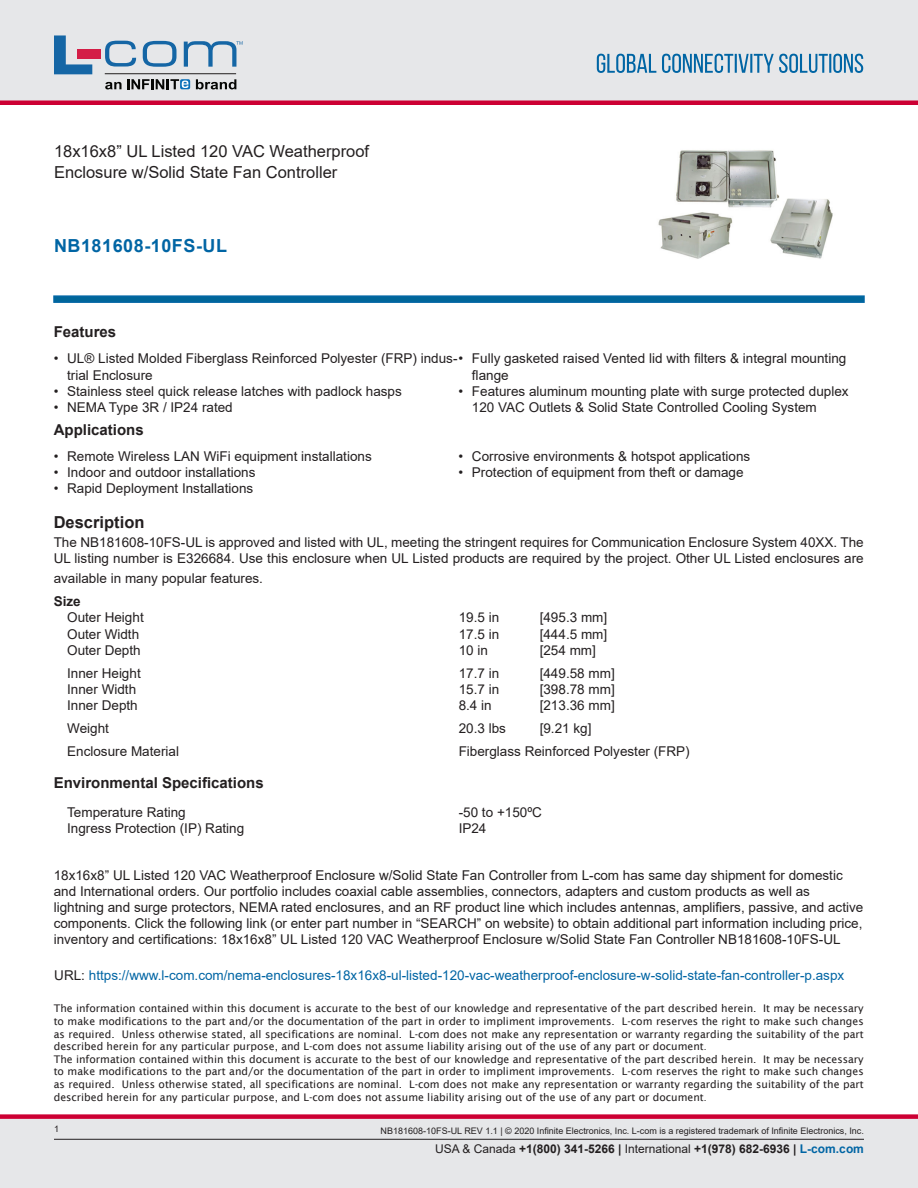
<style>
.page{position:relative;width:918px;height:1188px;background:#fff}
.page>*{position:absolute;margin:0;border:0;box-sizing:border-box;transform-origin:0 0}
.PN{font:700 18px "Arial";letter-spacing:.03em;color:#0065a4}
.Web_Description_Para{font:16.5px/21px "Arial";color:#231f20}
.Head1{font:700 16.5px "Arial";color:#231f20}
.LCOM_Section_Header{font:700 15px "Arial";color:#231f20}
.Web_Description_Para-2{font:13.5px/16.2px "Arial";color:#231f20}
.LCOM_List_Body{font:13.5px "Arial";color:#231f20}
.MarketingDescription{font:13.5px/16.2px "Arial";color:#231f20}
.Web_Description_Para-3{font:13.5px "Arial";color:#0065a4}
.Head2_after_Head1{font:700 13.5px "Arial";color:#231f20}
.t1{font:700 12px "Arial";color:#231f20}
.t2{font:10.5px/12.6px "Lucida Sans";color:#231f20;text-align:justify}
.t3{font:9px "Arial";color:#231f20}
.s1{color:#231f20}
.s2{font-size:9px}
.s3{font-weight:400}
.s4{color:#0065a4}
</style>
<div class="page">
<div style="left:0;top:1119px;width:918px;height:69px;background:#e6e7e9"></div>
<div style="left:0;top:1114px;width:918px;height:5px;background:#c03"></div>
<div style="left:0;top:0;width:918px;height:102px;background:#e6e7e9"></div>
<div style="left:0;top:100px;width:918px;height:5px;background:#c03"></div>
<hr style="left:54px;top:1139px;width:810px;height:1px;background:#231f20">
<svg style="left:597px;top:54px;width:266px;height:19px"></svg>
<svg style="left:53px;top:295px;width:812px;height:8px;background:#0f6ea3"></svg>
<hr style="left:105px;top:73px;width:131px;height:1px;background:#211e1e">
<svg style="left:54px;top:35px;width:38px;height:39px"></svg>
<svg style="left:143px;top:41px;width:34px;height:26px"></svg>
<svg style="left:105px;top:41px;width:31px;height:26px"></svg>
<div style="left:77px;top:49px;width:23px;height:10px;background:#d41e47"></div>
<svg style="left:180px;top:79px;width:10px;height:10px"></svg>
<svg style="left:196px;top:79px;width:40px;height:10px"></svg>
<svg style="left:105px;top:79px;width:83px;height:10px"></svg>
<svg style="left:184px;top:41px;width:59px;height:26px"></svg>
<img style="left:658px;top:150px;width:175px;height:109px">
<h1 class="Web_Description_Para" style="left:54px;top:141px;width:317px">18x16x8” UL Listed 120 VAC Weatherproof<br>Enclosure w/Solid State Fan Controller</h1>
<p class="PN" style="left:54px;top:233px;width:175px">NB181608-10FS-UL</p>
<p class="LCOM_Section_Header" style="left:54px;top:321px;width:64px">Features</p>
<p class="Web_Description_Para-2" style="left:67px;top:350px;width:781px;text-indent:-14px">• UL® Listed Molded Fiberglass Reinforced Polyester (FRP) indus-• Fully gasketed raised Vented lid with filters &amp; integral mounting trial Enclosure</p>
<p class="Web_Description_Para-2" style="left:54px;top:383px;width:350px">• Stainless steel quick release latches with padlock hasps</p>
<p class="Web_Description_Para-2" style="left:54px;top:399px;width:181px">• NEMA Type 3R / IP24 rated</p>
<p class="Web_Description_Para-2" style="left:472px;top:367px;width:38px">flange</p>
<p class="Web_Description_Para-2" style="left:472px;top:383px;width:378px;text-indent:-14px">• Features aluminum mounting plate with surge protected duplex<br>120 VAC Outlets &amp; Solid State Controlled Cooling System</p>
<p class="LCOM_Section_Header" style="left:54px;top:419px;width:92px">Applications</p>
<p class="Web_Description_Para-2" style="left:54px;top:448px;width:320px">• Remote Wireless LAN WiFi equipment installations</p>
<p class="Web_Description_Para-2" style="left:54px;top:464px;width:203px">• Indoor and outdoor installations</p>
<p class="Web_Description_Para-2" style="left:54px;top:480px;width:201px">• Rapid Deployment Installations</p>
<p class="Web_Description_Para-2" style="left:458px;top:448px;width:293px">• Corrosive environments &amp; hotspot applications</p>
<p class="Web_Description_Para-2" style="left:458px;top:464px;width:287px">• Protection of equipment from theft or damage</p>
<p class="Head1" style="left:54px;top:511px;width:92px">Description</p>
<p class="MarketingDescription" style="left:54px;top:534px;width:811px">The NB181608-10FS-UL is approved and listed with UL, meeting the stringent requires for Communication Enclosure System 40XX. The<br>UL listing number is E326684. Use this enclosure when UL Listed products are required by the project. Other UL Listed enclosures are</p>
<p class="MarketingDescription" style="left:54px;top:570px;width:211px">available in many popular features.</p>
<p class="Head2_after_Head1" style="left:54px;top:592px;width:29px">Size</p>
<p class="LCOM_List_Body" style="left:67px;top:608px;width:78px">Outer Height</p>
<p class="LCOM_List_Body" style="left:459px;top:608px;width:42px">19.5 in</p>
<p class="LCOM_List_Body" style="left:540px;top:608px;width:69px">[495.3 mm]</p>
<p class="LCOM_List_Body" style="left:67px;top:625px;width:74px">Outer Width</p>
<p class="LCOM_List_Body" style="left:459px;top:625px;width:42px">17.5 in</p>
<p class="LCOM_List_Body" style="left:540px;top:625px;width:69px">[444.5 mm]</p>
<p class="LCOM_List_Body" style="left:67px;top:641px;width:75px">Outer Depth</p>
<p class="LCOM_List_Body" style="left:459px;top:641px;width:31px">10 in</p>
<p class="LCOM_List_Body" style="left:540px;top:641px;width:58px">[254 mm]</p>
<p class="LCOM_List_Body" style="left:67px;top:664px;width:75px">Inner Height</p>
<p class="LCOM_List_Body" style="left:459px;top:664px;width:42px">17.7 in</p>
<p class="LCOM_List_Body" style="left:540px;top:664px;width:77px">[449.58 mm]</p>
<p class="LCOM_List_Body" style="left:67px;top:680px;width:71px">Inner Width</p>
<p class="LCOM_List_Body" style="left:459px;top:680px;width:42px">15.7 in</p>
<p class="LCOM_List_Body" style="left:540px;top:680px;width:77px">[398.78 mm]</p>
<p class="LCOM_List_Body" style="left:67px;top:696px;width:72px">Inner Depth</p>
<p class="LCOM_List_Body" style="left:459px;top:696px;width:35px">8.4 in</p>
<p class="LCOM_List_Body" style="left:540px;top:696px;width:77px">[213.36 mm]</p>
<p class="LCOM_List_Body" style="left:67px;top:719px;width:43px">Weight</p>
<p class="LCOM_List_Body" style="left:459px;top:719px;width:49px">20.3 lbs</p>
<p class="LCOM_List_Body" style="left:540px;top:719px;width:53px">[9.21 kg]</p>
<p class="LCOM_List_Body" style="left:67px;top:742px;width:113px">Enclosure Material</p>
<p class="LCOM_List_Body" style="left:459px;top:742px;width:233px">Fiberglass Reinforced Polyester (FRP)</p>
<p class="LCOM_Section_Header" style="left:54px;top:772px;width:212px">Environmental Specifications</p>
<p class="LCOM_List_Body" style="left:67px;top:803px;width:120px">Temperature Rating</p>
<p class="LCOM_List_Body" style="left:459px;top:803px;width:85px">-50 to +150ºC</p>
<p class="LCOM_List_Body" style="left:67px;top:819px;width:179px">Ingress Protection (IP) Rating</p>
<p class="LCOM_List_Body" style="left:459px;top:819px;width:29px">IP24</p>
<h1 class="Web_Description_Para-2" style="left:54px;top:867px;width:811px">18x16x8” UL Listed 120 VAC Weatherproof Enclosure w/Solid State Fan Controller from L-com has same day shipment for domestic and International orders. Our portfolio includes coaxial cable assemblies, connectors, adapters and custom products as well as lightning and surge protectors, NEMA rated enclosures, and an RF product line which includes antennas, amplifiers, passive, and active components. Click the following link (or enter part number in “SEARCH” on website) to obtain additional part information including price, inventory and certifications: 18x16x8” UL Listed 120 VAC Weatherproof Enclosure w/Solid State Fan Controller NB181608-10FS-UL</h1>
<h1 class="Web_Description_Para-3" style="left:54px;top:966px;width:791px"><span class="s1">URL:</span> https://www.l-com.com/nema-enclosures-18x16x8-ul-listed-120-vac-weatherproof-enclosure-w-solid-state-fan-controller-p.aspx</h1>
<p class="t2" style="left:54px;top:1002px;width:811px">The information contained within this document is accurate to the best of our knowledge and representative of the part described herein. It may be necessary to make modifications to the part and/or the documentation of the part in order to impliment improvements. L-com reserves the right to make such changes as required. Unless otherwise stated, all specifications are nominal. L-com does not make any representation or warranty regarding the suitability of the part described herein for any particular purpose, and L-com does not assume liability arising out of the use of any part or document<span class="s2">.</span></p>
<p class="t2" style="left:54px;top:1053px;width:811px">The information contained within this document is accurate to the best of our knowledge and representative of the part described herein. It may be necessary to make modifications to the part and/or the documentation of the part in order to impliment improvements. L-com reserves the right to make such changes as required. Unless otherwise stated, all specifications are nominal. L-com does not make any representation or warranty regarding the suitability of the part described herein for any particular purpose, and L-com does not assume liability arising out of the use of any part or document<span class="s2">.</span></p>
<p class="t3" style="left:54px;top:1123px;width:7px">1</p>
<p class="t3" style="left:381px;top:1125px;width:485px">NB181608-10FS-UL REV 1.1 | © 2020 Infinite Electronics, Inc. L-com is a registered trademark of Infinite Electronics, Inc.</p>
<p class="t1" style="left:435px;top:1140px;width:430px"><span class="s3">USA &amp; Canada</span> +1(800) 341-5266 | <span class="s3">International</span> +1(978) 682-6936 | <span class="s4">L-com.com</span></p>
</div>
